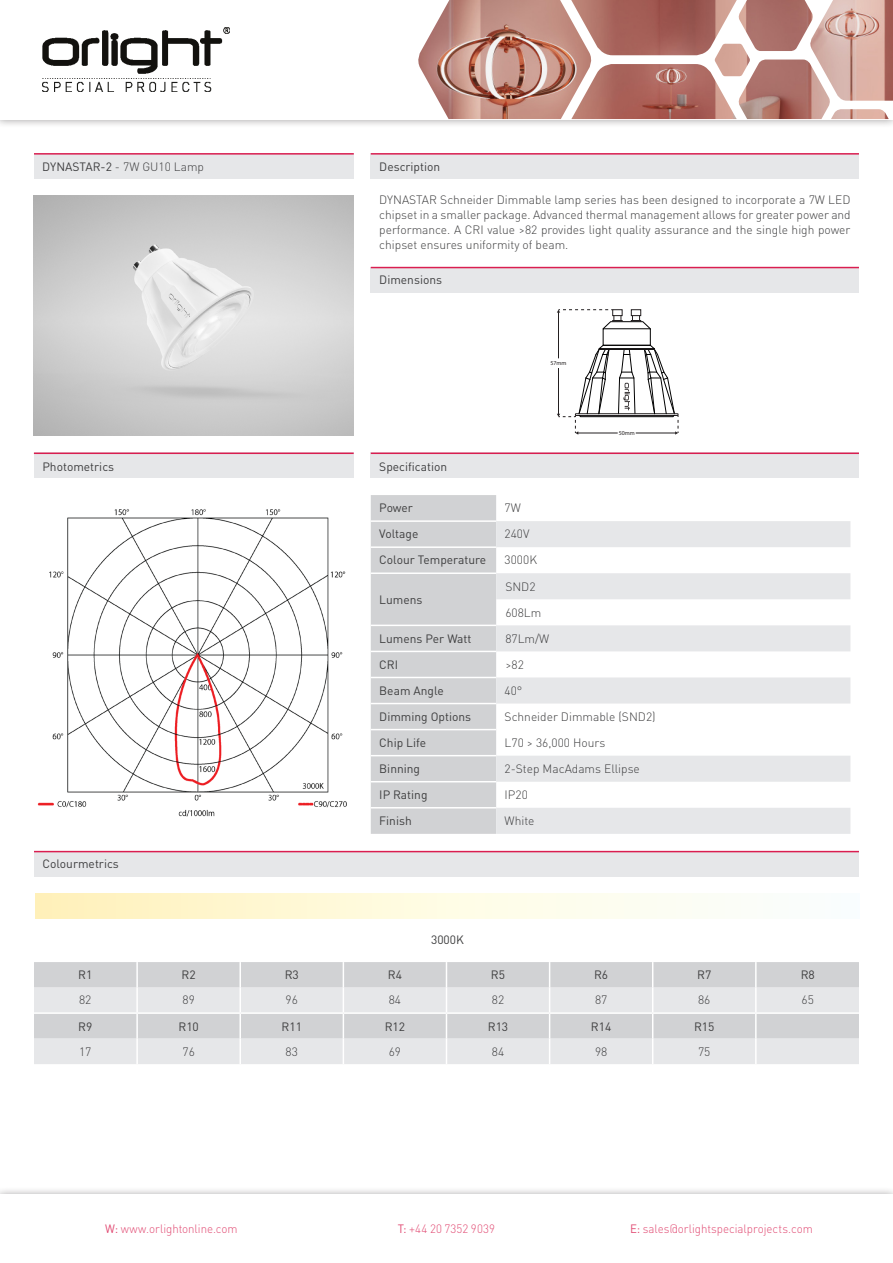
<style>
.page{position:relative;width:893px;height:1263px;background:#fff}
.page>*{position:absolute;margin:0;border:0;box-sizing:border-box;transform-origin:0 0}
.Body_Text{font:300 12px/15px "DIN Pro";color:#3e3e3f;text-align:justify}
.t1{font:12px "DIN Pro";color:#3e3e3f}
.t2{font:300 12px "DIN Pro";letter-spacing:-.005em;color:#e14b73;scale:.96 1}
.t3{font:300 12px "DIN Pro";letter-spacing:.015em;color:#e14b73;scale:.96 1}
.t4{font:6px "Myriad Pro";color:#231f20}
.s1{font-weight:400}
</style>
<div class="page">
<img style="left:37px;top:509px;width:310px;height:308px">
<div style="left:371px;top:267px;width:488px;height:25px;background:#e6e7e9"></div>
<hr style="left:371px;top:267px;width:488px;height:1px;background:#da1e50">
<div style="left:34px;top:153px;width:320px;height:26px;background:#e6e7e9"></div>
<div style="left:0;top:0;width:893px;height:129px;background:#231f20;opacity:.5"></div>
<div style="left:0;top:0;width:893px;height:119px;background:#fff"></div>
<img style="left:43px;top:27px;width:186px;height:64px">
<img style="left:714px;top:44px;width:36px;height:20px">
<img style="left:831px;top:109px;width:58px;height:10px">
<img style="left:593px;top:64px;width:144px;height:55px">
<img style="left:737px;top:60px;width:93px;height:59px">
<img style="left:593px;top:0;width:144px;height:55px">
<img style="left:738px;top:0;width:71px;height:51px">
<img style="left:809px;top:0;width:84px;height:101px">
<img style="left:418px;top:0;width:175px;height:119px">
<hr style="left:34px;top:153px;width:320px;height:2px;background:#da1e50">
<div style="left:371px;top:153px;width:488px;height:26px;background:#e6e7e9"></div>
<hr style="left:371px;top:153px;width:488px;height:2px;background:#da1e50">
<div style="left:371px;top:452px;width:488px;height:26px;background:#e6e7e9"></div>
<hr style="left:371px;top:452px;width:488px;height:2px;background:#da1e50">
<div style="left:371px;top:495px;width:125px;height:339px;background:#d1d2d4"></div>
<svg style="left:496px;top:521px;width:354px;height:313px"></svg>
<hr style="left:371px;top:520px;width:125px;height:2px;background:#fff">
<hr style="left:371px;top:546px;width:125px;height:2px;background:#fff">
<hr style="left:371px;top:572px;width:125px;height:2px;background:#fff">
<hr style="left:371px;top:625px;width:125px;height:1px;background:#fff">
<hr style="left:371px;top:651px;width:125px;height:1px;background:#fff">
<hr style="left:371px;top:677px;width:125px;height:1px;background:#fff">
<hr style="left:371px;top:703px;width:125px;height:1px;background:#fff">
<hr style="left:371px;top:755px;width:125px;height:1px;background:#fff">
<hr style="left:371px;top:781px;width:125px;height:1px;background:#fff">
<hr style="left:371px;top:807px;width:125px;height:1px;background:#fff">
<hr style="left:371px;top:729px;width:125px;height:1px;background:#fff">
<div style="left:0;top:1186px;width:893px;height:77px;background:#231f20;opacity:.5"></div>
<div style="left:0;top:1195px;width:893px;height:68px;background:#fff"></div>
<img style="left:34px;top:196px;width:320px;height:239px">
<div style="left:34px;top:452px;width:320px;height:26px;background:#e6e7e9"></div>
<hr style="left:34px;top:452px;width:320px;height:2px;background:#da1e50">
<div style="left:34px;top:962px;width:825px;height:25px;background:#d1d2d4"></div>
<svg style="left:34px;top:987px;width:825px;height:77px;background:#dfe0e2"></svg>
<hr style="left:136px;top:962px;width:2px;height:25px;background:#fff">
<hr style="left:239px;top:962px;width:2px;height:25px;background:#fff">
<hr style="left:755px;top:962px;width:2px;height:25px;background:#fff">
<hr style="left:136px;top:987px;width:2px;height:25px;background:#fff">
<hr style="left:239px;top:987px;width:2px;height:25px;background:#fff">
<hr style="left:755px;top:987px;width:2px;height:25px;background:#fff">
<hr style="left:136px;top:1014px;width:2px;height:24px;background:#fff">
<hr style="left:239px;top:1014px;width:2px;height:24px;background:#fff">
<hr style="left:755px;top:1014px;width:2px;height:24px;background:#fff">
<hr style="left:136px;top:1038px;width:2px;height:26px;background:#fff">
<hr style="left:239px;top:1038px;width:2px;height:26px;background:#fff">
<svg style="left:343px;top:962px;width:1px;height:102px"></svg>
<svg style="left:446px;top:962px;width:1px;height:102px"></svg>
<svg style="left:549px;top:962px;width:1px;height:102px"></svg>
<svg style="left:652px;top:962px;width:1px;height:102px"></svg>
<hr style="left:755px;top:1038px;width:2px;height:26px;background:#fff">
<hr style="left:34px;top:1012px;width:103px;height:2px;background:#fff">
<hr style="left:137px;top:1012px;width:103px;height:2px;background:#fff">
<hr style="left:240px;top:1012px;width:103px;height:2px;background:#fff">
<hr style="left:343px;top:1012px;width:103px;height:2px;background:#fff">
<hr style="left:446px;top:1012px;width:104px;height:2px;background:#fff">
<hr style="left:550px;top:1012px;width:103px;height:2px;background:#fff">
<hr style="left:653px;top:1012px;width:103px;height:2px;background:#fff">
<hr style="left:756px;top:1012px;width:103px;height:2px;background:#fff">
<div style="left:35px;top:893px;width:825px;height:26px;background:linear-gradient(to right,#fff3be,#fbffff)"></div>
<div style="left:34px;top:851px;width:825px;height:25px;background:#e6e7e9"></div>
<hr style="left:34px;top:851px;width:825px;height:1px;background:#da1e50">
<hr style="left:558px;top:312px;width:1px;height:46px;background:#231f20">
<svg style="left:557px;top:345px;width:122px;height:90px"></svg>
<svg style="left:557px;top:309px;width:94px;height:20px"></svg>
<p class="Body_Text" style="left:42px;top:158px;width:163px"><span class="s1">DYNASTAR-2</span> - 7W GU10 Lamp</p>
<p class="t1" style="left:42px;top:457px;width:73px">Photometrics</p>
<p class="t1" style="left:43px;top:855px;width:78px">Colourmetrics</p>
<p class="t1" style="left:379px;top:157px;width:62px">Description</p>
<p class="Body_Text" style="left:379px;top:191px;width:473px">DYNASTAR Schneider Dimmable lamp series has been designed to incorporate a 7W LED chipset in a smaller package. Advanced thermal management allows for greater power and performance. A CRI value &gt;82 provides light quality assurance and the single high power chipset ensures uniformity of beam.</p>
<p class="t1" style="left:379px;top:270px;width:64px">Dimensions</p>
<p class="t4" style="left:550px;top:360px;width:18px">57mm</p>
<p class="t1" style="left:379px;top:457px;width:69px">Specification</p>
<p class="t1" style="left:379px;top:498px;width:35px">Power</p>
<p class="Body_Text" style="left:505px;top:499px;width:18px">7W</p>
<p class="t1" style="left:379px;top:525px;width:41px">Voltage</p>
<p class="Body_Text" style="left:505px;top:525px;width:26px">240V</p>
<p class="t1" style="left:379px;top:551px;width:109px">Colour Temperature</p>
<p class="Body_Text" style="left:505px;top:552px;width:34px">3000K</p>
<p class="t1" style="left:379px;top:590px;width:45px">Lumens</p>
<p class="Body_Text" style="left:505px;top:578px;width:32px">SND2</p>
<p class="Body_Text" style="left:505px;top:604px;width:37px">608Lm</p>
<p class="t4" style="left:619px;top:429px;width:18px">50mm</p>
<p class="t1" style="left:379px;top:629px;width:94px">Lumens Per Watt</p>
<p class="Body_Text" style="left:505px;top:630px;width:45px">87Lm/W</p>
<p class="t1" style="left:379px;top:655px;width:20px">CRI</p>
<p class="Body_Text" style="left:505px;top:656px;width:20px">&gt;82</p>
<p class="t1" style="left:379px;top:681px;width:66px">Beam Angle</p>
<p class="Body_Text" style="left:505px;top:682px;width:19px">40°</p>
<p class="t1" style="left:379px;top:707px;width:93px">Dimming Options</p>
<p class="Body_Text" style="left:505px;top:708px;width:152px">Schneider Dimmable (SND2)</p>
<p class="t1" style="left:379px;top:733px;width:48px">Chip Life</p>
<p class="Body_Text" style="left:505px;top:734px;width:102px">L70 &gt; 36,000 Hours</p>
<p class="t1" style="left:379px;top:759px;width:42px">Binning</p>
<p class="Body_Text" style="left:505px;top:760px;width:137px">2-Step MacAdams Ellipse</p>
<p class="t1" style="left:379px;top:785px;width:50px">IP Rating</p>
<p class="Body_Text" style="left:505px;top:786px;width:25px">IP20</p>
<p class="t1" style="left:379px;top:812px;width:34px">Finish</p>
<p class="Body_Text" style="left:505px;top:812px;width:31px">White</p>
<p class="t1" style="left:431px;top:931px;width:34px">3000K</p>
<p class="t1" style="left:78px;top:965px;width:16px">R1</p>
<p class="t1" style="left:182px;top:965px;width:16px">R2</p>
<p class="t1" style="left:285px;top:965px;width:16px">R3</p>
<p class="t1" style="left:388px;top:965px;width:16px">R4</p>
<p class="t1" style="left:491px;top:965px;width:16px">R5</p>
<p class="t1" style="left:594px;top:965px;width:16px">R6</p>
<p class="t1" style="left:697px;top:965px;width:16px">R7</p>
<p class="t1" style="left:801px;top:965px;width:16px">R8</p>
<p class="Body_Text" style="left:79px;top:991px;width:14px">82</p>
<p class="Body_Text" style="left:183px;top:991px;width:14px">89</p>
<p class="Body_Text" style="left:286px;top:991px;width:14px">96</p>
<p class="Body_Text" style="left:389px;top:991px;width:14px">84</p>
<p class="Body_Text" style="left:492px;top:991px;width:14px">82</p>
<p class="Body_Text" style="left:595px;top:991px;width:14px">87</p>
<p class="Body_Text" style="left:698px;top:991px;width:14px">86</p>
<p class="Body_Text" style="left:802px;top:991px;width:14px">65</p>
<p class="t1" style="left:78px;top:1017px;width:16px">R9</p>
<p class="t1" style="left:178px;top:1017px;width:22px">R10</p>
<p class="t1" style="left:282px;top:1017px;width:22px">R11</p>
<p class="t1" style="left:385px;top:1017px;width:22px">R12</p>
<p class="t1" style="left:488px;top:1017px;width:22px">R13</p>
<p class="t1" style="left:591px;top:1017px;width:22px">R14</p>
<p class="t1" style="left:694px;top:1017px;width:22px">R15</p>
<p class="Body_Text" style="left:79px;top:1043px;width:14px">17</p>
<p class="Body_Text" style="left:183px;top:1043px;width:14px">76</p>
<p class="Body_Text" style="left:286px;top:1043px;width:14px">83</p>
<p class="Body_Text" style="left:389px;top:1043px;width:14px">69</p>
<p class="Body_Text" style="left:492px;top:1043px;width:14px">84</p>
<p class="Body_Text" style="left:595px;top:1043px;width:14px">98</p>
<p class="Body_Text" style="left:698px;top:1043px;width:14px">75</p>
<p class="t2" style="left:105px;top:1219px;width:139px"><span class="s1">W:</span> www.orlightonline.com</p>
<p class="t3" style="left:398px;top:1219px;width:103px"><span class="s1">T:</span> +44 20 7352 9039</p>
<p class="t2" style="left:630px;top:1219px;width:192px"><span class="s1">E:</span> sales@orlightspecialprojects.com</p>
</div>
